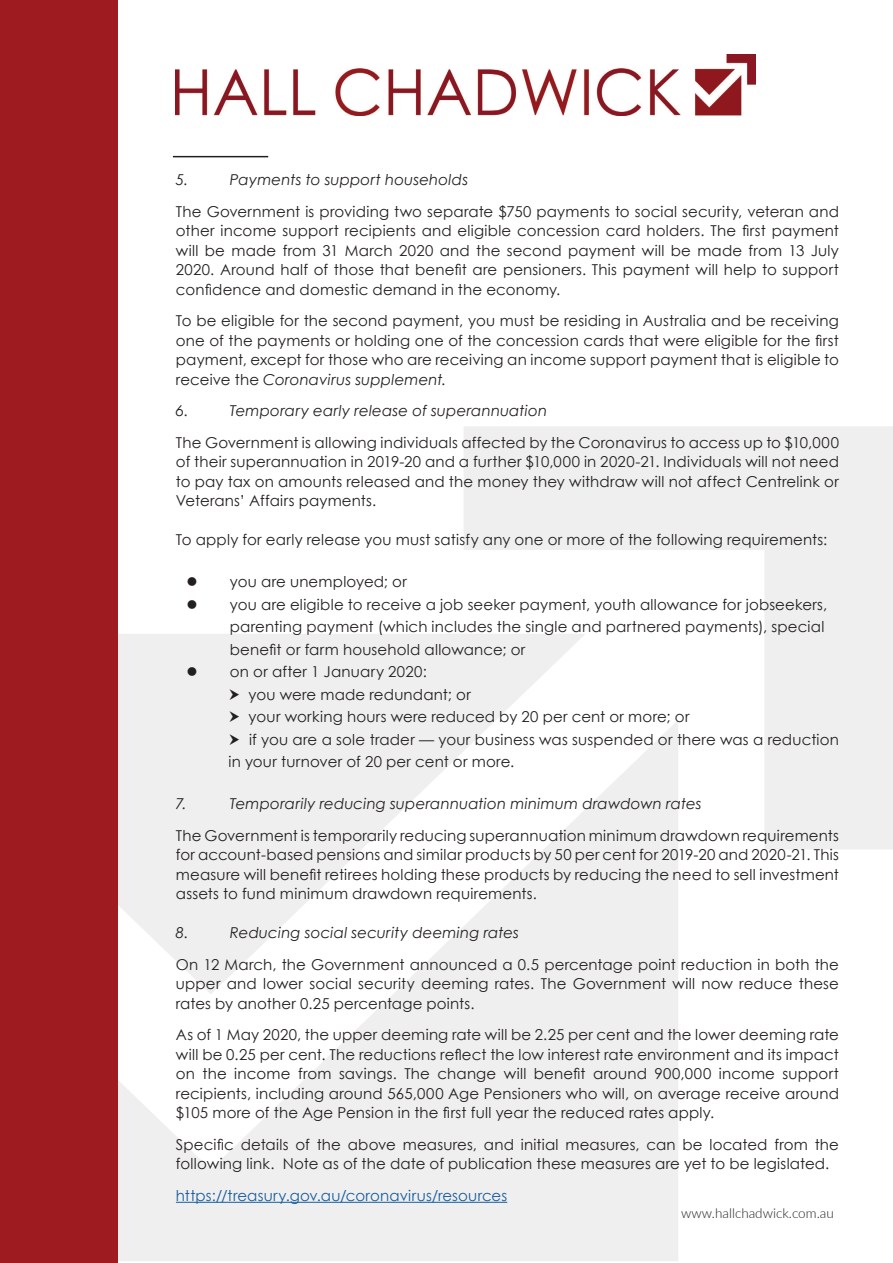
<style>
.page{position:relative;width:893px;height:1263px;background:#fff}
.page>*{position:absolute;margin:0;border:0;box-sizing:border-box;transform-origin:0 0}
.t1{font:15px/19.5px "Century Gothic";letter-spacing:.01em;color:#231f20;text-align:justify}
.t2{font:italic 15px "Century Gothic";letter-spacing:.01em;color:#231f20}
.t3{font:15px "Century Gothic";letter-spacing:.01em;color:#175d9e}
.t4{font:300 13.5px "Lato";color:#231f20}
.s1{font-style:italic}
</style>
<div class="page">
<div style="left:117px;top:634px;width:347px;height:86px;background:#efefef"></div>
<svg style="left:117px;top:720px;width:561px;height:541px;fill:#efefef"></svg>
<svg style="left:464px;top:426px;width:429px;height:423px;fill:#efefef"></svg>
<div style="left:0;top:0;width:117px;height:1263px;background:#9e1c1f"></div>
<img style="left:176px;top:54px;width:579px;height:61px">
<hr style="left:173px;top:156px;width:95px;height:1px;background:#231f20">
<hr style="left:176px;top:1202px;width:331px;height:1px;background:#175d9e">
<svg style="left:188px;top:667px;width:8px;height:9px"></svg>
<svg style="left:230px;top:689px;width:9px;height:11px"></svg>
<svg style="left:230px;top:711px;width:9px;height:11px"></svg>
<svg style="left:230px;top:734px;width:9px;height:11px"></svg>
<p class="t2" style="left:176px;top:169px;width:14px">5.</p>
<p class="t2" style="left:230px;top:169px;width:240px">Payments to support households</p>
<p class="t1" style="left:176px;top:201px;width:665px">The Government is providing two separate $750 payments to social security, veteran and other income support recipients and eligible concession card holders. The first payment will be made from 31 March 2020 and the second payment will be made from 13 July 2020. Around half of those that benefit are pensioners. This payment will help to support confidence and domestic demand in the economy.</p>
<p class="t1" style="left:176px;top:311px;width:665px">To be eligible for the second payment, you must be residing in Australia and be receiving one of the payments or holding one of the concession cards that were eligible for the first payment, except for those who are receiving an income support payment that is eligible to receive the <span class="s1">Coronavirus supplement.</span></p>
<p class="t2" style="left:176px;top:400px;width:14px">6.</p>
<p class="t2" style="left:230px;top:400px;width:319px">Temporary early release of superannuation</p>
<p class="t1" style="left:176px;top:432px;width:665px">The Government is allowing individuals affected by the Coronavirus to access up to $10,000 of their superannuation in 2019-20 and a further $10,000 in 2020-21. Individuals will not need to pay tax on amounts released and the money they withdraw will not affect Centrelink or Veterans’ Affairs payments.</p>
<p class="t1" style="left:176px;top:530px;width:653px">To apply for early release you must satisfy any one or more of the following requirements:</p>
<p class="t1" style="left:230px;top:572px;width:179px">you are unemployed; or</p>
<p class="t1" style="left:230px;top:593px;width:599px;line-height:22.5px;text-align:left">you are eligible to receive a job seeker payment, youth allowance for jobseekers, parenting payment (which includes the single and partnered payments), special benefit or farm household allowance; or</p>
<p class="t1" style="left:230px;top:662px;width:198px">on or after 1 January 2020:</p>
<p class="t1" style="left:249px;top:684px;width:224px">you were made redundant; or</p>
<p class="t1" style="left:249px;top:707px;width:442px">your working hours were reduced by 20 per cent or more; or</p>
<p class="t1" style="left:228px;top:728px;width:612px;line-height:22.5px;text-indent:21px">if you are a sole trader — your business was suspended or there was a reduction in your turnover of 20 per cent or more.</p>
<p class="t2" style="left:176px;top:793px;width:12px">7.</p>
<p class="t2" style="left:230px;top:793px;width:473px">Temporarily reducing superannuation minimum drawdown rates</p>
<p class="t1" style="left:176px;top:825px;width:665px">The Government is temporarily reducing superannuation minimum drawdown requirements for account-based pensions and similar products by 50 per cent for 2019-20 and 2020-21. This measure will benefit retirees holding these products by reducing the need to sell investment assets to fund minimum drawdown requirements.</p>
<p class="t2" style="left:176px;top:922px;width:14px">8.</p>
<p class="t2" style="left:230px;top:922px;width:291px">Reducing social security deeming rates</p>
<p class="t1" style="left:176px;top:954px;width:665px">On 12 March, the Government announced a 0.5 percentage point reduction in both the upper and lower social security deeming rates. The Government will now reduce these rates by another 0.25 percentage points.</p>
<p class="t1" style="left:176px;top:1025px;width:665px">As of 1 May 2020, the upper deeming rate will be 2.25 per cent and the lower deeming rate will be 0.25 per cent. The reductions reflect the low interest rate environment and its impact on the income from savings. The change will benefit around 900,000 income support recipients, including around 565,000 Age Pensioners who will, on average receive around $105 more of the Age Pension in the first full year the reduced rates apply.</p>
<p class="t1" style="left:176px;top:1134px;width:665px">Specific details of the above measures, and initial measures, can be located from the following link. Note as of the date of publication these measures are yet to be legislated.</p>
<p class="t3" style="left:176px;top:1185px;width:333px">https://treasury.gov.au/coronavirus/resources</p>
<p class="t4" style="left:681px;top:1204px;width:154px">www.hallchadwick.com.au</p>
</div>
